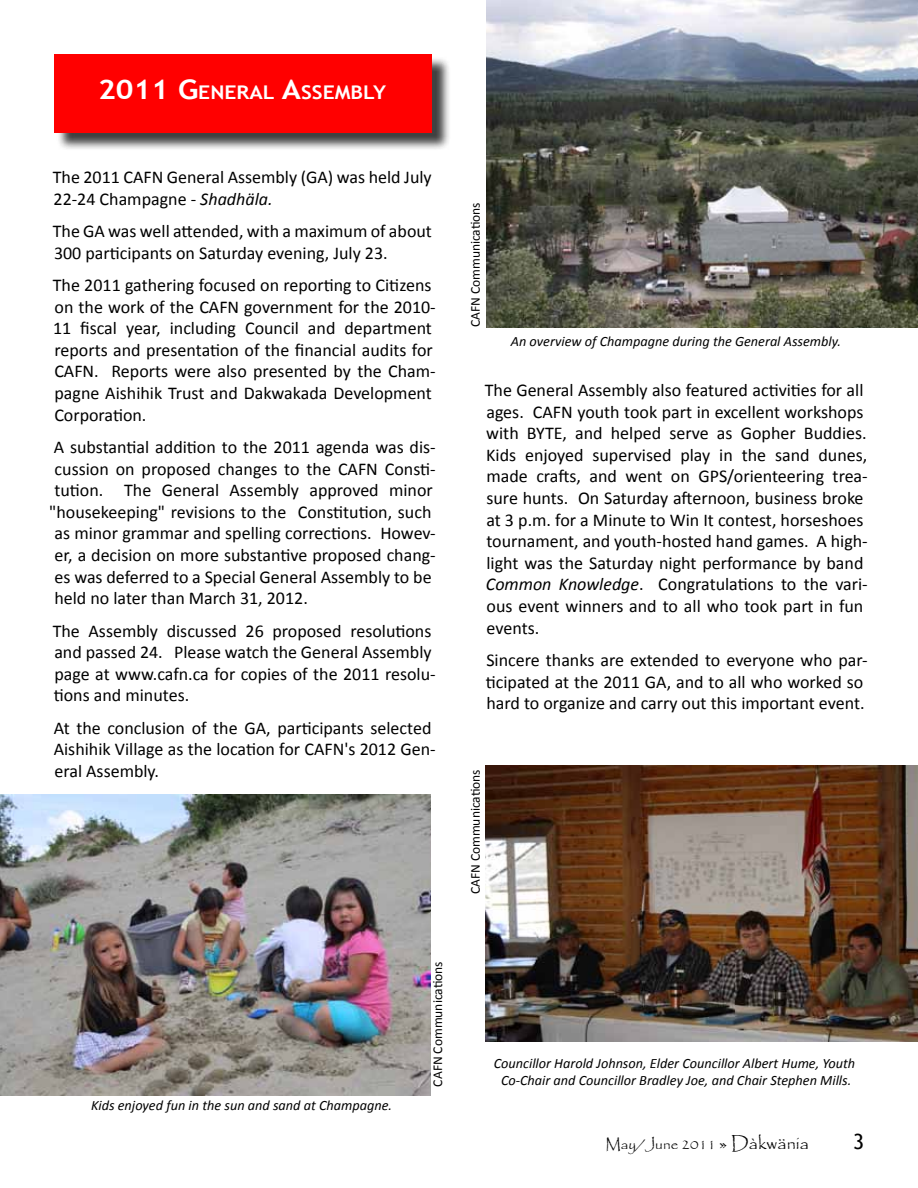
<style>
.page{position:relative;width:918px;height:1188px;background:#fff}
.page>*{position:absolute;margin:0;border:0;box-sizing:border-box;transform-origin:0 0}
.t1{font:21px "Trebuchet MS";color:#000}
.t2{font:700 18.9px "Trebuchet MS";color:#fff;scale:1.12 1}
.t3{font:18px/21.6px "Calibri";color:#000}
.t4{font:15px "Papyrus";color:#000}
.t5{font:italic 14.25px/17.1px "Calibri";color:#000;text-align:center}
.t6{font:13.5px "Calibri";color:#000}
.s1{font-size:27px}
.s2{font-style:italic}
.s3{font-size:18px}
</style>
<div class="page">
<div style="left:56px;top:56px;width:395px;height:95px;background:#000;opacity:.75"></div>
<div style="left:54px;top:54px;width:378px;height:78px;background:#f00"></div>
<img style="left:486px;top:0;width:432px;height:327px">
<img style="left:486px;top:765px;width:432px;height:277px">
<img style="left:0;top:795px;width:430px;height:301px">
<p class="t2" style="left:98px;top:80px;width:259px"><span class="s1">2011 G</span>ENERAL <span class="s1">A</span>SSEMBLY</p>
<p class="t3" style="left:53px;top:166px;width:380px">The 2011 CAFN General Assembly (GA) was held July<br>22-24 Champagne - <span class="s2">Shadhäla.</span></p>
<p class="t3" style="left:53px;top:220px;width:381px">The GA was well attended, with a maximum of about<br>300 participants on Saturday evening, July 23.</p>
<p class="t3" style="left:53px;top:274px;width:385px">The 2011 gathering focused on reporting to Citizens on the work of the CAFN government for the 2010- 11 fiscal year, including Council and department reports and presentation of the financial audits for CAFN. Reports were also presented by the Cham&shy;pagne Aishihik Trust and Dakwakada Development Corporation.</p>
<p class="t3" style="left:49px;top:436px;width:388px">A substantial addition to the 2011 agenda was dis&shy;cussion on proposed changes to the CAFN Consti&shy;tution. The General Assembly approved minor "housekeeping" revisions to the Constitution, such as minor grammar and spelling corrections. Howev&shy;er, a decision on more substantive proposed chang&shy;es was deferred to a Special General Assembly to be held no later than March 31, 2012.</p>
<p class="t3" style="left:53px;top:620px;width:385px">The Assembly discussed 26 proposed resolutions and passed 24. Please watch the General Assembly page at www.cafn.ca for copies of the 2011 resolu&shy;tions and minutes.</p>
<p class="t3" style="left:54px;top:717px;width:384px">At the conclusion of the GA, participants selected<br>Aishihik Village as the location for CAFN's 2012 Gen&shy;eral Assembly.</p>
<p class="t5" style="left:91px;top:1096px;width:303px">Kids enjoyed fun in the sun and sand at Champagne.</p>
<p class="t6" style="left:429px;top:1087px;width:127px;rotate:-90deg">CAFN Communications</p>
<p class="t6" style="left:467px;top:327px;width:127px;rotate:-90deg">CAFN Communications</p>
<p class="t5" style="left:511px;top:332px;width:332px">An overview of Champagne during the General Assembly.</p>
<p class="t3" style="left:485px;top:379px;width:385px">The General Assembly also featured activities for all ages. CAFN youth took part in excellent workshops with BYTE, and helped serve as Gopher Buddies.<br>Kids enjoyed supervised play in the sand dunes, made crafts, and went on GPS/orienteering trea&shy;sure hunts. On Saturday afternoon, business broke at 3 p.m. for a Minute to Win It contest, horseshoes tournament, and youth-hosted hand games. A high&shy;light was the Saturday night performance by band <span class="s2">Common Knowledge</span>. Congratulations to the vari&shy;ous event winners and to all who took part in fun events.</p>
<p class="t3" style="left:486px;top:649px;width:384px">Sincere thanks are extended to everyone who par&shy;ticipated at the 2011 GA, and to all who worked so hard to organize and carry out this important event.</p>
<p class="t6" style="left:467px;top:894px;width:127px;rotate:-90deg">CAFN Communications</p>
<p class="t5" style="left:494px;top:1054px;width:363px">Councillor Harold Johnson, Elder Councillor Albert Hume, Youth<br>Co-Chair and Councillor Bradley Joe, and Chair Stephen Mills.</p>
<p class="t4" style="left:605px;top:1135px;width:205px">May/June 2011 <span class="s3">» Dàkwänia</span></p>
<p class="t1" style="left:853px;top:1130px;width:13px">3</p>
</div>
